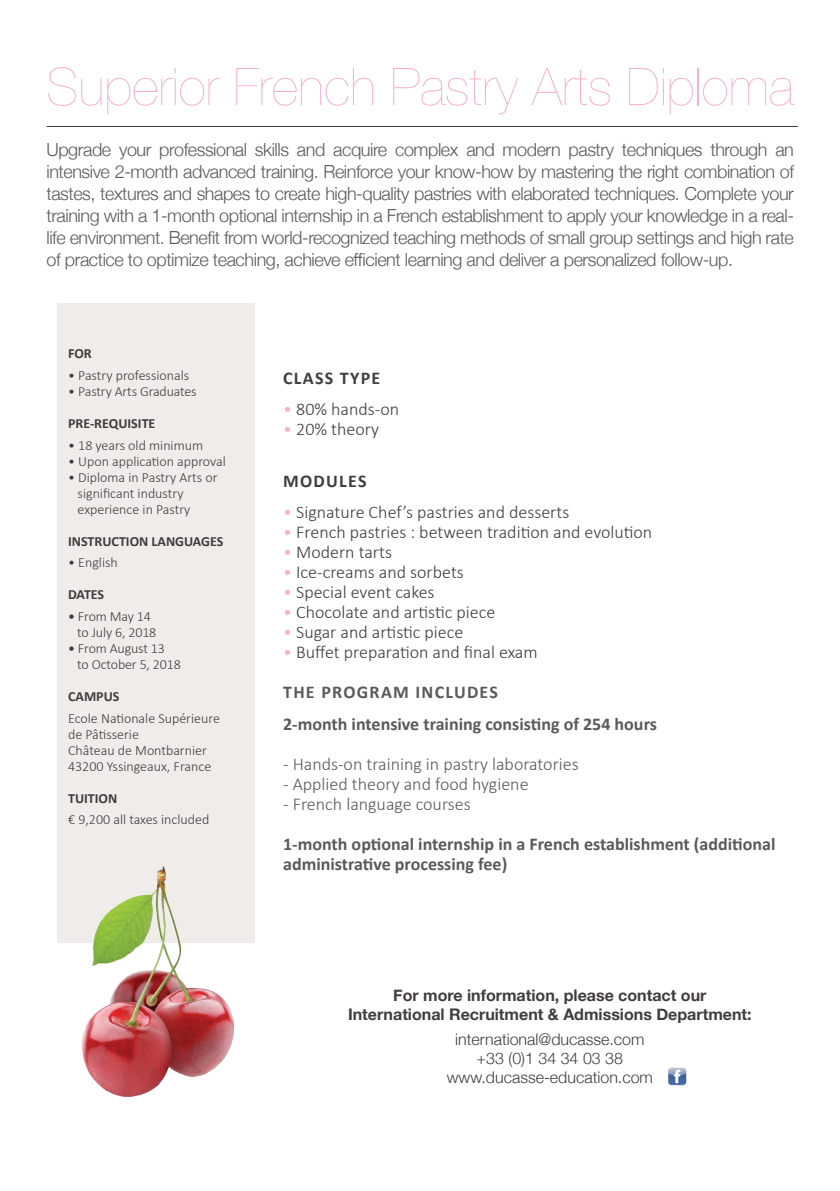
<style>
.page{position:relative;width:840px;height:1191px;background:#fff}
.page>*{position:absolute;margin:0;border:0;box-sizing:border-box;transform-origin:0 0}
.t1{font:200 52px "Helvetica Neue";color:#f6b1cf}
.t2{font:300 18px/22px "Helvetica Neue";letter-spacing:-.025em;color:#595a59;text-align:justify}
.t3{font:300 18px "Calibri";color:#403c3f}
.t4{font:700 18px/31.4px "Calibri";color:#595a59}
.t5{font:300 18px "Calibri";color:#595a59}
.t6{font:700 18px "Calibri";letter-spacing:.07em;color:#403c3f}
.t7{font:700 16px/19.2px "Helvetica Neue";color:#403c3f;text-align:center}
.t8{font:300 16px/19.2px "Helvetica Neue";color:#403c3f;text-align:center}
.t9{font:300 14px/16px "Calibri";color:#403c3f}
.t10{font:700 14px "Calibri";color:#403c3f}
.s1{font-weight:400}
.s2{color:#f6b1cf}
</style>
<div class="page">
<img style="left:668px;top:1067px;width:19px;height:19px">
<hr style="left:46px;top:126px;width:751px;height:1px;background:#403c3f">
<div style="left:57px;top:303px;width:197px;height:640px;background:#f0ece9"></div>
<img style="left:81px;top:866px;width:153px;height:230px">
<h1 class="t1" style="left:46px;top:46px;width:748px">Superior French Pastry Arts Diploma</h1>
<p class="t2" style="left:46px;top:137px;width:748px">Upgrade your professional skills and acquire complex and modern pastry techniques through an intensive 2-month advanced training. Reinforce your know-how by mastering the right combination of tastes, textures and shapes to create high-quality pastries with elaborated techniques. Complete your training with a 1-month optional internship in a French establishment to apply your knowledge in a real&shy;life environment. Benefit from world-recognized teaching methods of small group settings and high rate of practice to optimize teaching, achieve efficient learning and deliver a personalized follow-up.</p>
<p class="t10" style="left:68px;top:344px;width:25px">FOR</p>
<p class="t9" style="left:68px;top:366px;width:123px">• Pastry professionals</p>
<p class="t9" style="left:68px;top:382px;width:130px">• Pastry Arts Graduates</p>
<p class="t10" style="left:68px;top:414px;width:89px">PRE-REQUISITE</p>
<p class="t9" style="left:68px;top:436px;width:136px">• 18 years old minimum</p>
<p class="t9" style="left:68px;top:452px;width:159px">• Upon application approval</p>
<p class="t9" style="left:78px;top:468px;width:141px;text-indent:-9px">• Diploma in Pastry Arts or significant industry experience in Pastry</p>
<p class="t10" style="left:68px;top:532px;width:157px">INSTRUCTION LANGUAGES</p>
<p class="t9" style="left:68px;top:554px;width:51px">• English</p>
<p class="t10" style="left:68px;top:585px;width:38px">DATES</p>
<p class="t9" style="left:77px;top:607px;width:81px;text-indent:-9px"><span class="s1">•</span> From May 14 to July 6, 2018</p>
<p class="t9" style="left:77px;top:639px;width:105px;text-indent:-9px"><span class="s1">•</span> From August 13<br>to October 5, 2018</p>
<p class="t10" style="left:68px;top:687px;width:53px">CAMPUS</p>
<p class="t9" style="left:68px;top:709px;width:153px">Ecole Nationale Supérieure de Pâtisserie<br>Château de Montbarnier<br>43200 Yssingeaux, France</p>
<p class="t10" style="left:68px;top:789px;width:51px">TUITION</p>
<p class="t9" style="left:68px;top:811px;width:143px">€ 9,200 all taxes included</p>
<p class="t6" style="left:283px;top:366px;width:99px">CLASS TYPE</p>
<p class="t3" style="left:283px;top:398px;width:117px"><span class="s2">•</span> 80% hands-on</p>
<p class="t3" style="left:283px;top:418px;width:97px"><span class="s2">•</span> 20% theory</p>
<p class="t6" style="left:283px;top:469px;width:85px">MODULES</p>
<p class="t3" style="left:283px;top:501px;width:287px"><span class="s2">•</span> Signature Chef’s pastries and desserts</p>
<p class="t3" style="left:283px;top:521px;width:370px"><span class="s2">•</span> French pastries : between tradition and evolution</p>
<p class="t3" style="left:283px;top:541px;width:110px"><span class="s2">•</span> Modern tarts</p>
<p class="t3" style="left:283px;top:561px;width:182px"><span class="s2">•</span> Ice-creams and sorbets</p>
<p class="t3" style="left:283px;top:581px;width:153px"><span class="s2">•</span> Special event cakes</p>
<p class="t3" style="left:283px;top:601px;width:213px"><span class="s2">•</span> Chocolate and artistic piece</p>
<p class="t3" style="left:283px;top:621px;width:182px"><span class="s2">•</span> Sugar and artistic piece</p>
<p class="t3" style="left:283px;top:641px;width:256px"><span class="s2">•</span> Buffet preparation and final exam</p>
<p class="t4" style="left:283px;top:676px;width:375px">THE PROGRAM INCLUDES<br>2-month intensive training consisting of 254 hours</p>
<p class="t5" style="left:283px;top:752px;width:297px">- Hands-on training in pastry laboratories</p>
<p class="t5" style="left:283px;top:772px;width:247px">- Applied theory and food hygiene</p>
<p class="t5" style="left:283px;top:792px;width:189px">- French language courses</p>
<p class="t4" style="left:283px;top:833px;width:493px;line-height:20px">1-month optional internship in a French establishment (additional administrative processing fee)</p>
<p class="t7" style="left:348px;top:985px;width:405px">For more information, please contact our<br>International Recruitment &amp; Admissions Department:</p>
<p class="t8" style="left:446px;top:1028px;width:207px">international@ducasse.com +33 (0)1 34 34 03 38 www.ducasse-education.com</p>
</div>
